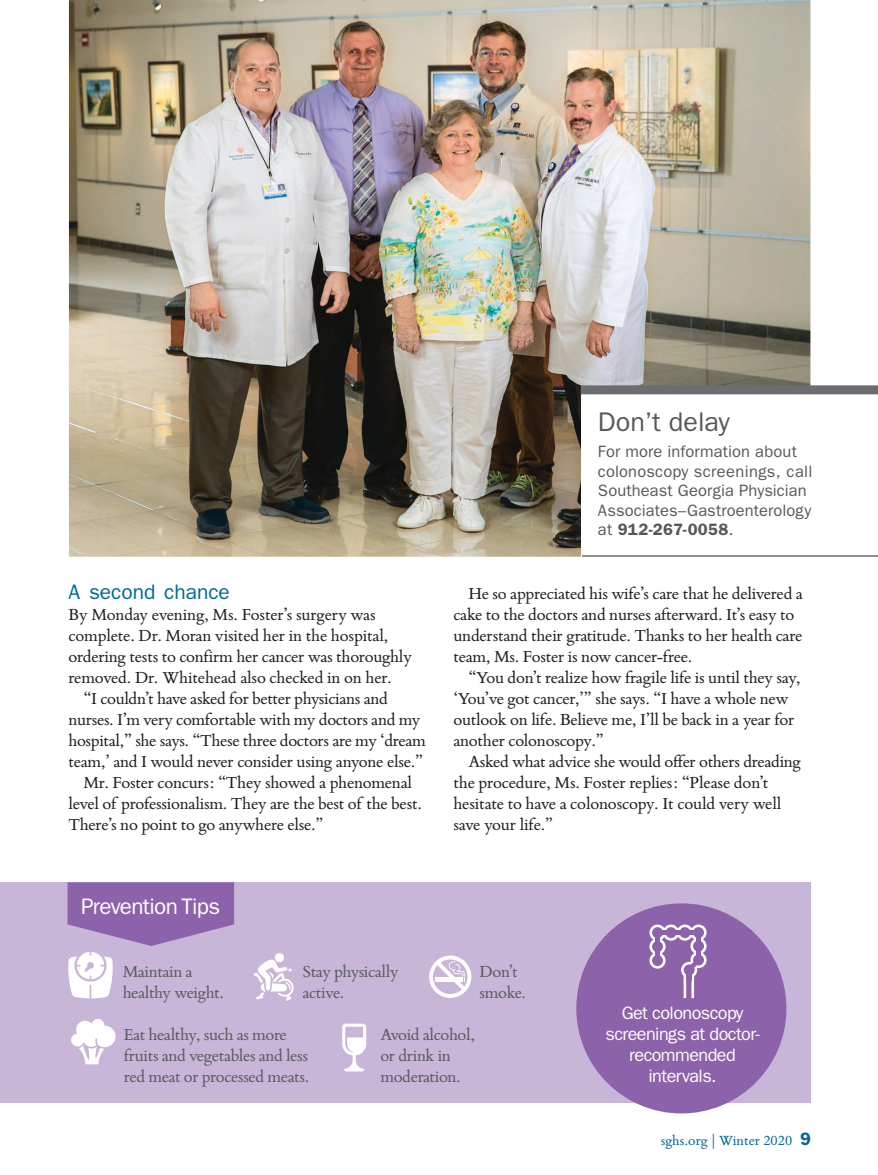
<style>
.page{position:relative;width:878px;height:1175px;background:#fff}
.page>*{position:absolute;margin:0;border:0;box-sizing:border-box;transform-origin:0 0}
.CTA_head_SE_Georgia{font:27px "ITC Franklin Gothic Std";color:#57585a}
._2_breaker_SEGeorgia{font:22.5px "ITC Franklin Gothic Std";letter-spacing:-.03em;color:#fff}
._1_breaker_SE_Georgi{font:21px "ITC Franklin Gothic Std";color:#00688f}
._1_body_main_SE_Geor{font:18px/21px "Bembo Book MT Std";letter-spacing:-.015em;color:#231f20}
._1_body_no__SE_Georg{font:18px/21px "Bembo Book MT Std";letter-spacing:-.01em;color:#231f20}
._2_body_no__SEGeorgi{font:18px/21px "Bembo Book MT Std";letter-spacing:-.02em;color:#5c5c5f}
._2_body_no__SEGeorgi-2{font:18px/21px "ITC Franklin Gothic Std";letter-spacing:-.03em;color:#fff;text-align:center}
.CTA_body__SEGeorgia{font:16.5px/19.5px "ITC Franklin Gothic Std";letter-spacing:.005em;color:#57585a}
.t1{font:15px "Bembo Book MT Std";color:#00688f}
.s1{font-weight:600}
.s2{font-family:"ITC Franklin Gothic Std";font-weight:600;font-size:18px}
</style>
<div class="page">
<div style="left:0;top:882px;width:810px;height:220px;background:#c7b6d8"></div>
<svg style="left:254px;top:959px;width:40px;height:41px"></svg>
<div style="left:275px;top:953px;width:9px;height:9px;background:#fff;border-radius:50%"></div>
<svg style="left:71px;top:1019px;width:44px;height:45px"></svg>
<svg style="left:342px;top:1023px;width:24px;height:48px"></svg>
<svg style="left:429px;top:955px;width:42px;height:42px"></svg>
<svg style="left:68px;top:882px;width:166px;height:116px"></svg>
<div style="left:576px;top:903px;width:210px;height:210px;background:#8c62aa;border-radius:50%"></div>
<hr style="left:691px;top:975px;width:3px;height:23px;background:#fff">
<hr style="left:683px;top:975px;width:3px;height:23px;background:#fff">
<svg style="left:648px;top:908px;width:77px;height:71px"></svg>
<div style="left:686px;top:972px;width:5px;height:8px;background:#8c62aa"></div>
<img style="left:69px;top:0;width:741px;height:556px">
<div style="left:580px;top:388px;width:230px;height:168px;background:#fff"></div>
<div style="left:580px;top:385px;width:298px;height:9px;background:#6c6d70"></div>
<hr style="left:582px;top:555px;width:296px;height:1px;background:#6c6d70">
<p class="_1_breaker_SE_Georgi" style="left:68px;top:579px;width:163px">A second chance</p>
<p class="_1_body_no__SE_Georg" style="left:68px;top:603px;width:345px">By Monday evening, Ms. Foster’s surgery was complete. Dr. Moran visited her in the hospital, ordering tests to confirm her cancer was thoroughly removed. Dr. Whitehead also checked in on her.</p>
<p class="_1_body_main_SE_Geor" style="left:68px;top:687px;width:359px;text-indent:15px">“I couldn’t have asked for better physicians and nurses. I’m very comfortable with my doctors and my hospital,” she says. “These three doctors are my ‘dream team,’ and I would never consider using anyone else.”</p>
<p class="_1_body_main_SE_Geor" style="left:68px;top:771px;width:355px;text-indent:15px">Mr. Foster concurs: “They showed a phenomenal level of professionalism. They are the best of the best.<br>There’s no point to go anywhere else.”</p>
<p class="_2_breaker_SEGeorgia" style="left:81px;top:893px;width:140px">Prevention Tips</p>
<p class="CTA_head_SE_Georgia" style="left:598px;top:406px;width:133px">Don’t delay</p>
<p class="CTA_body__SEGeorgia" style="left:598px;top:442px;width:216px">For more information about colonoscopy screenings, call<br>Southeast Georgia Physician<br>Associates–Gastroenterology at <span class="s1">912-267-0058</span>.</p>
<p class="_1_body_main_SE_Geor" style="left:453px;top:582px;width:351px;text-indent:15px">He so appreciated his wife’s care that he delivered a cake to the doctors and nurses afterward. It’s easy to understand their gratitude. Thanks to her health care team, Ms. Foster is now cancer-free.</p>
<p class="_1_body_main_SE_Geor" style="left:453px;top:666px;width:349px;text-indent:15px">“You don’t realize how fragile life is until they say, ‘You’ve got cancer,’” she says. “I have a whole new outlook on life. Believe me, I’ll be back in a year for another colonoscopy.”</p>
<p class="_1_body_main_SE_Geor" style="left:453px;top:750px;width:349px;text-indent:15px">Asked what advice she would offer others dreading the procedure, Ms. Foster replies: “Please don’t hesitate to have a colonoscopy. It could very well save your life.”</p>
<p class="_2_body_no__SEGeorgi" style="left:123px;top:960px;width:103px">Maintain a healthy weight.</p>
<p class="_2_body_no__SEGeorgi" style="left:302px;top:960px;width:98px">Stay physically active.</p>
<p class="_2_body_no__SEGeorgi" style="left:124px;top:1023px;width:187px">Eat healthy, such as more fruits and vegetables and less red meat or processed meats.</p>
<p class="_2_body_no__SEGeorgi" style="left:479px;top:960px;width:48px">Don’t smoke.</p>
<p class="_2_body_no__SEGeorgi" style="left:380px;top:1023px;width:96px">Avoid alcohol, or drink in moderation.</p>
<p class="_2_body_no__SEGeorgi-2" style="left:605px;top:1002px;width:156px">Get colonoscopy screenings at doctor&shy;recommended intervals.</p>
<p class="t1" style="left:660px;top:1130px;width:152px">sghs.org | Winter 2020 <span class="s2">9</span></p>
</div>
